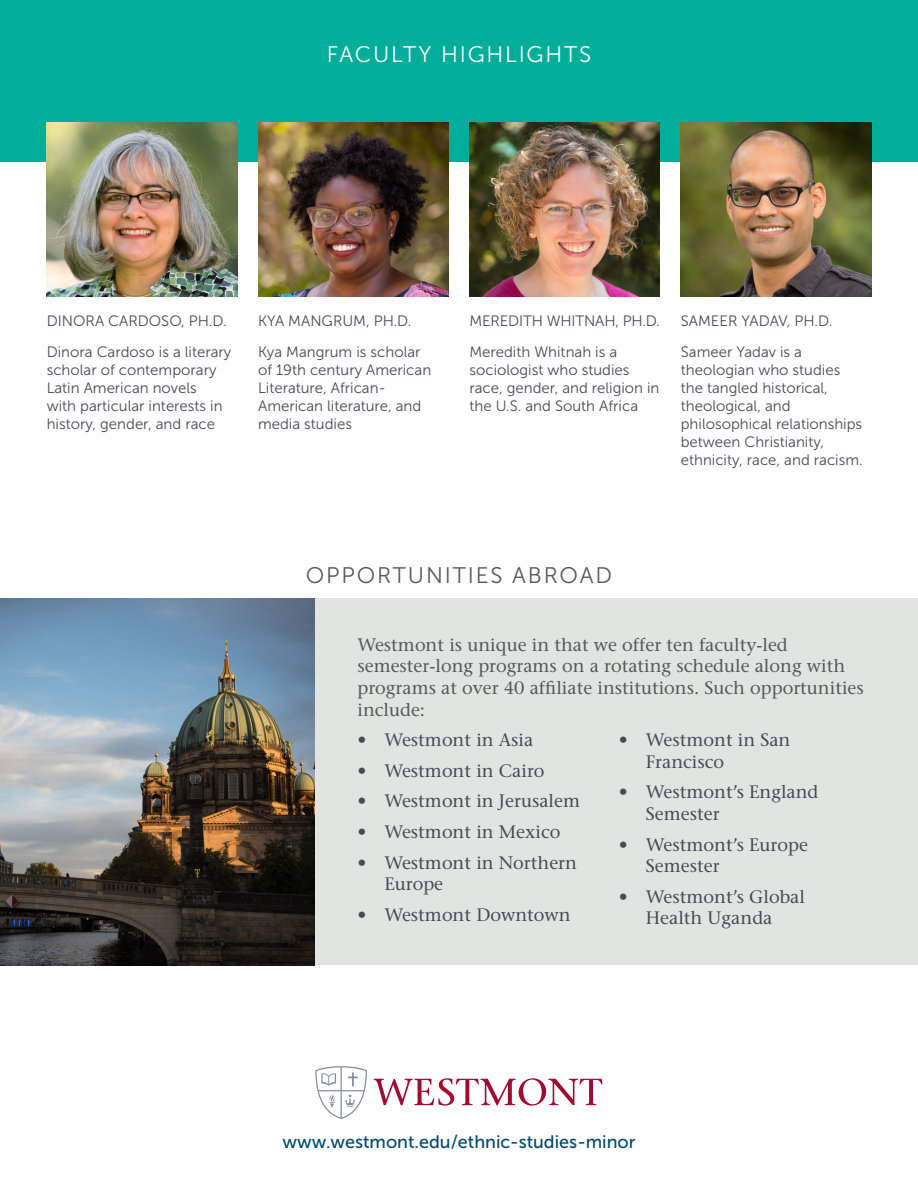
<style>
.page{position:relative;width:918px;height:1188px;background:#fff}
.page>*{position:absolute;margin:0;border:0;box-sizing:border-box;transform-origin:0 0}
.t1{font:22.5px "Museo Sans 300";letter-spacing:.08em;color:#57585a}
.t2{font:22.5px "Museo Sans 300";letter-spacing:.08em;color:#fff}
.t3{font:500 18px/21.6px "Stone Serif Std";color:#464b54}
.bullets{font:500 18px/21.6px "Stone Serif Std";color:#57585a}
.t4{font:18px "Museo Sans 500";color:#004b6c}
.museo_sans{font:15px/18px "Museo Sans 300";color:#464b54}
</style>
<div class="page">
<div style="left:0;top:0;width:918px;height:162px;background:#00ae9a"></div>
<img style="left:47px;top:122px;width:190px;height:174px">
<img style="left:258px;top:122px;width:191px;height:174px">
<img style="left:469px;top:122px;width:191px;height:174px">
<img style="left:681px;top:122px;width:190px;height:174px">
<div style="left:113px;top:598px;width:805px;height:367px;background:#e2e4e2"></div>
<img style="left:0;top:598px;width:314px;height:367px">
<svg style="left:374px;top:1078px;width:229px;height:28px"></svg>
<svg style="left:315px;top:1066px;width:52px;height:53px"></svg>
<p class="t2" style="left:327px;top:43px;width:266px">FACULTY HIGHLIGHTS</p>
<p class="museo_sans" style="left:47px;top:312px;width:181px">DINORA CARDOSO, PH.D.</p>
<p class="museo_sans" style="left:47px;top:343px;width:186px">Dinora Cardoso is a literary scholar of contemporary<br>Latin American novels<br>with particular interests in history, gender, and race</p>
<p class="museo_sans" style="left:258px;top:312px;width:155px">KYA MANGRUM, PH.D.</p>
<p class="museo_sans" style="left:258px;top:343px;width:175px">Kya Mangrum is scholar of 19th century American<br>Literature, African-<br>American literature, and media studies</p>
<p class="museo_sans" style="left:469px;top:312px;width:192px">MEREDITH WHITNAH, PH.D.</p>
<p class="museo_sans" style="left:469px;top:343px;width:192px">Meredith Whitnah is a sociologist who studies race, gender, and religion in the U.S. and South Africa</p>
<p class="museo_sans" style="left:681px;top:312px;width:153px">SAMEER YADAV, PH.D.</p>
<p class="museo_sans" style="left:681px;top:343px;width:183px">Sameer Yadav is a theologian who studies the tangled historical, theological, and philosophical relationships between Christianity, ethnicity, race, and racism.</p>
<p class="t1" style="left:306px;top:564px;width:308px">OPPORTUNITIES ABROAD</p>
<p class="bullets" style="left:357px;top:634px;width:508px">Westmont is unique in that we offer ten faculty-led semester-long programs on a rotating schedule along with programs at over 40 affiliate institutions. Such opportunities include:</p>
<p class="t3" style="left:357px;top:729px;width:177px">• Westmont in Asia</p>
<p class="t3" style="left:357px;top:760px;width:189px">• Westmont in Cairo</p>
<p class="t3" style="left:357px;top:790px;width:224px">• Westmont in Jerusalem</p>
<p class="t3" style="left:357px;top:821px;width:205px">• Westmont in Mexico</p>
<p class="t3" style="left:384px;top:852px;width:194px;text-indent:-27px">• Westmont in Northern<br>Europe</p>
<p class="t3" style="left:357px;top:904px;width:215px">• Westmont Downtown</p>
<p class="t3" style="left:646px;top:729px;width:146px;text-indent:-27px">• Westmont in San<br>Francisco</p>
<p class="t3" style="left:646px;top:781px;width:174px;text-indent:-27px">• Westmont’s England<br>Semester</p>
<p class="t3" style="left:646px;top:834px;width:163px;text-indent:-27px">• Westmont’s Europe<br>Semester</p>
<p class="t3" style="left:619px;top:886px;width:188px;text-align:center">• Westmont’s Global<br>Health Uganda</p>
<p class="t4" style="left:282px;top:1131px;width:355px">www.westmont.edu/ethnic-studies-minor</p>
</div>
